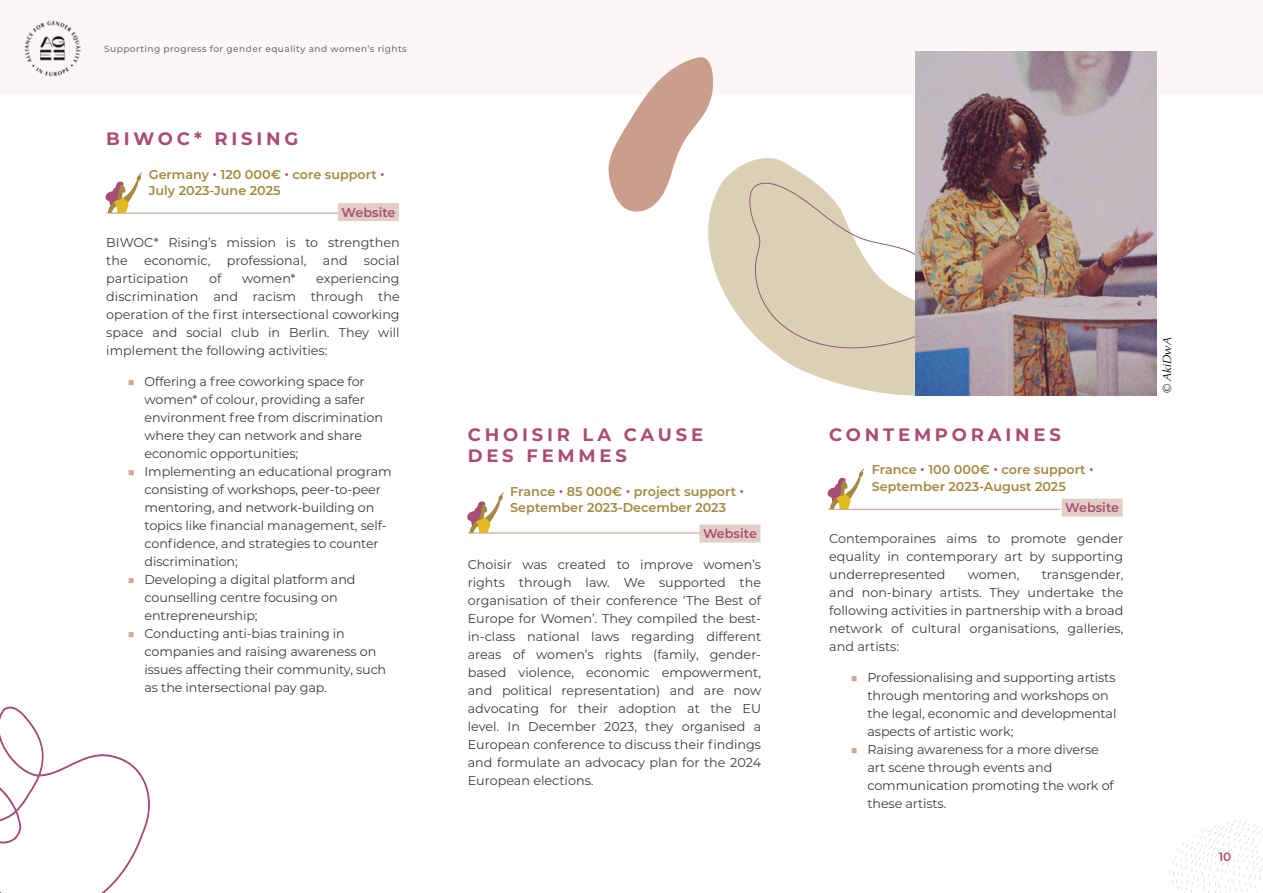
<style>
.page{position:relative;width:1263px;height:893px;background:#fff}
.page>*{position:absolute;margin:0;border:0;box-sizing:border-box;transform-origin:0 0}
.t1{font:700 18px/21.6px "Montserrat";letter-spacing:.21em;color:#a94c77}
.t2{font:12.75px/18px "Montserrat";letter-spacing:-.01em;color:#3c3c3b}
.t3{font:600 12.75px/16.5px "Montserrat";color:#a38940}
.t4{font:600 12.75px "Montserrat";color:#a94c77}
.t5{font:italic 12px "Optima";color:#000}
.t6{font:600 12px "Montserrat Alternates";color:#a94c77}
.t7{font:500 9px "Montserrat";letter-spacing:.05em;color:#706f6f}
.s1{color:#a94c77}
.s2{color:#cfa895}
</style>
<div class="page">
<svg style="left:1169px;top:820px;width:94px;height:73px"></svg>
<div style="left:0;top:0;width:1263px;height:95px;background:#fbf7f6"></div>
<img style="left:25px;top:20px;width:56px;height:56px">
<svg style="left:708px;top:151px;width:276px;height:245px"></svg>
<svg style="left:749px;top:181px;width:167px;height:168px"></svg>
<svg style="left:608px;top:57px;width:107px;height:156px"></svg>
<div style="left:338px;top:203px;width:61px;height:18px;background:#e3cec3"></div>
<div style="left:699px;top:524px;width:61px;height:18px;background:#e3cec3"></div>
<div style="left:1062px;top:499px;width:60px;height:18px;background:#e3cec3"></div>
<svg style="left:105px;top:172px;width:233px;height:42px"></svg>
<svg style="left:467px;top:492px;width:233px;height:41px"></svg>
<svg style="left:827px;top:468px;width:234px;height:42px"></svg>
<svg style="left:0;top:706px;width:150px;height:187px"></svg>
<img style="left:916px;top:51px;width:241px;height:344px">
<p class="t7" style="left:104px;top:42px;width:304px">Supporting progress for gender equality and women’s rights</p>
<h1 class="t1" style="left:106px;top:127px;width:194px">BIWOC* RISING</h1>
<p class="t3" style="left:149px;top:165px;width:237px">Germany <span class="s1">•</span> 120 000€ <span class="s1">•</span> core support <span class="s1">•<br></span>July 2023-June 2025</p>
<p class="t4" style="left:342px;top:203px;width:55px">Website</p>
<p class="t2" style="left:106px;top:233px;width:295px">BIWOC* Rising’s mission is to strengthen the</p>
<p class="t2" style="left:144px;top:251px;width:68px">economic,</p>
<p class="t2" style="left:227px;top:251px;width:81px">professional,</p>
<p class="t2" style="left:323px;top:251px;width:26px">and</p>
<p class="t2" style="left:364px;top:251px;width:37px">social</p>
<p class="t2" style="left:106px;top:269px;width:84px">participation</p>
<p class="t2" style="left:209px;top:269px;width:14px">of</p>
<p class="t2" style="left:242px;top:269px;width:55px">women*</p>
<p class="t2" style="left:106px;top:269px;width:295px;text-align:justify;text-indent:210px">experiencing discrimination and racism through the operation of the first intersectional coworking space and social club in Berlin. They will implement the following activities:</p>
<p class="t2" style="left:145px;top:372px;width:240px;text-indent:-17px"><span class="s2">■</span> Offering a free coworking space for women* of colour, providing a safer environment free from discrimination where they can network and share economic opportunities;</p>
<p class="t2" style="left:145px;top:462px;width:249px;text-indent:-17px"><span class="s2">■</span> Implementing an educational program consisting of workshops, peer-to-peer mentoring, and network-building on topics like financial management, self&shy;confidence, and strategies to counter discrimination;</p>
<p class="t2" style="left:145px;top:570px;width:212px;text-indent:-17px"><span class="s2">■</span> Developing a digital platform and counselling centre focusing on entrepreneurship;</p>
<p class="t2" style="left:145px;top:624px;width:243px;text-indent:-17px"><span class="s2">■</span> Conducting anti-bias training in companies and raising awareness on issues affecting their community, such as the intersectional pay gap.</p>
<h1 class="t1" style="left:468px;top:422px;width:237px">CHOISIR LA CAUSE<br>DES FEMMES</h1>
<p class="t3" style="left:510px;top:482px;width:235px">France <span class="s1">•</span> 85 000€ <span class="s1">•</span> project support <span class="s1">•<br></span>September 2023-December 2023</p>
<p class="t4" style="left:703px;top:524px;width:55px">Website</p>
<p class="t2" style="left:468px;top:555px;width:295px;text-align:justify">Choisir was created to improve women’s rights through law. We supported the organisation of their conference ‘The Best of Europe for Women’. They compiled the best&shy;in-class national laws regarding different areas of women’s rights (family, gender&shy;based violence, economic empowerment, and political representation) and are now advocating for their adoption at the EU level. In December 2023, they organised a European conference to discuss their findings and formulate an advocacy plan for the 2024<br>European elections.</p>
<h1 class="t1" style="left:829px;top:422px;width:233px">CONTEMPORAINES</h1>
<p class="t3" style="left:872px;top:461px;width:223px">France <span class="s1">•</span> 100 000€ <span class="s1">•</span> core support <span class="s1">•<br></span>September 2023-August 2025</p>
<p class="t4" style="left:1065px;top:499px;width:55px">Website</p>
<p class="t2" style="left:829px;top:529px;width:296px;text-align:justify">Contemporaines aims to promote gender equality in contemporary art by supporting underrepresented</p>
<p class="t2" style="left:829px;top:565px;width:296px;text-align:justify;text-indent:212px">transgender, and non-binary artists. They undertake the following activities in partnership with a broad network of cultural organisations, galleries, and artists:</p>
<p class="t2" style="left:867px;top:668px;width:250px;text-indent:-17px"><span class="s2">■</span> Professionalising and supporting artists through mentoring and workshops on the legal, economic and developmental aspects of artistic work;</p>
<p class="t2" style="left:867px;top:740px;width:248px;text-indent:-17px"><span class="s2">■</span> Raising awareness for a more diverse art scene through events and communication promoting the work of these artists.</p>
<p class="t2" style="left:968px;top:565px;width:53px">women,</p>
<p class="t5" style="left:1160px;top:393px;width:57px;rotate:-90deg">© AkiDwA</p>
<p class="t6" style="left:1219px;top:848px;width:14px">10</p>
</div>
